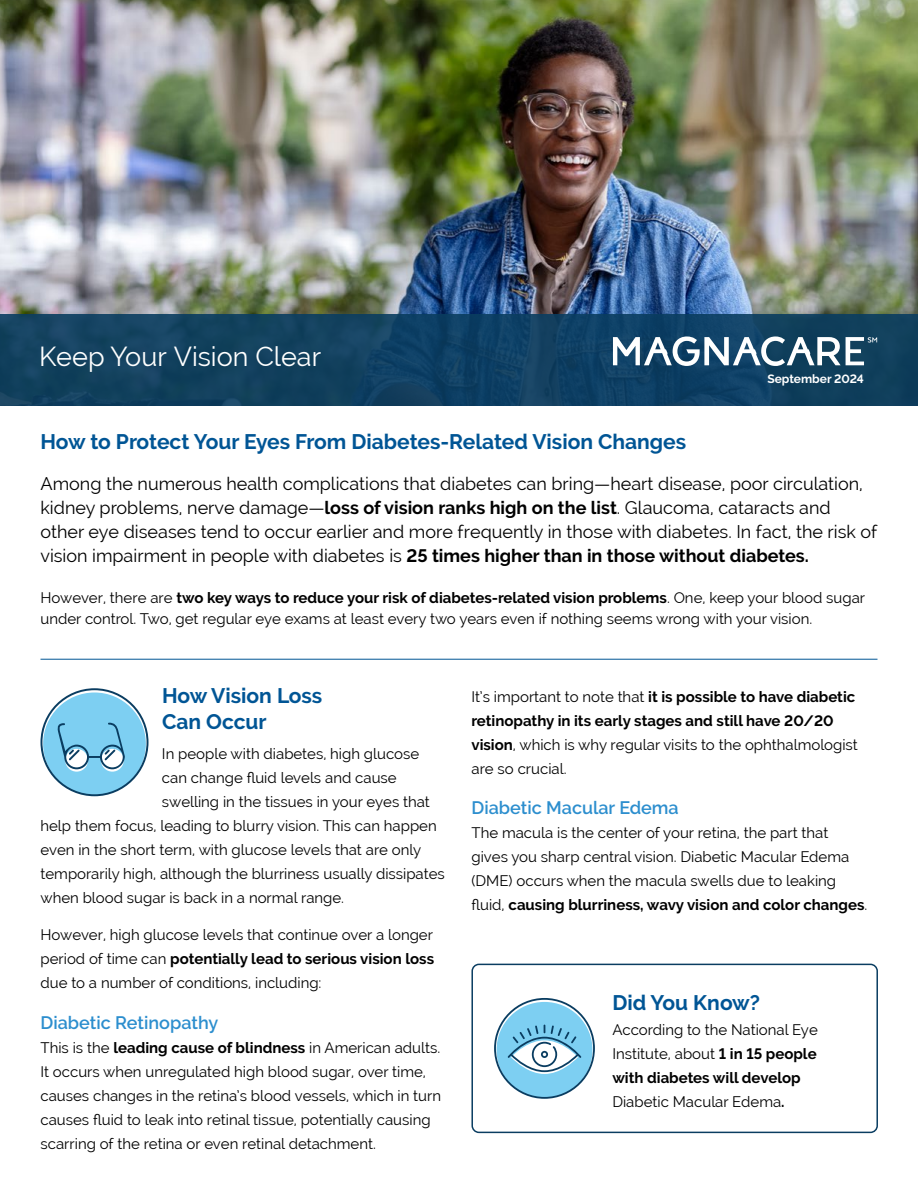
<style>
.page{position:relative;width:918px;height:1188px;background:#fff}
.page>*{position:absolute;margin:0;border:0;box-sizing:border-box;transform-origin:0 0}
.t1{font:27px "Raleway";color:#fff}
.t2{font:700 21px/25.5px "Raleway";color:#005595}
.t3{font:18px/24px "Raleway";color:#000}
.t4{font:600 18px "Raleway";color:#2c8ece}
.t5{font:15px/24px "Raleway";color:#000}
.t6{font:700 12px "Raleway";color:#fff}
.s1{font-weight:700}
</style>
<div class="page">
<img style="left:0;top:0;width:918px;height:314px">
<div style="left:0;top:314px;width:918px;height:91px;background:#114060"></div>
<svg style="left:613px;top:337px;width:264px;height:29px"></svg>
<hr style="left:41px;top:659px;width:837px;height:1px;background:#005595">
<div style="left:471px;top:964px;width:407px;height:169px;border:2px solid #0a3d61;border-radius:7px"></div>
<svg style="left:494px;top:998px;width:101px;height:101px"></svg>
<svg style="left:40px;top:688px;width:108px;height:108px"></svg>
<h1 class="t1" style="left:39px;top:346px;width:284px">Keep Your Vision Clear</h1>
<h2 class="t2" style="left:40px;top:429px;width:647px">How to Protect Your Eyes From Diabetes-Related Vision Changes</h2>
<p class="t6" style="left:767px;top:372px;width:98px">September 2024</p>
<p class="t3" style="left:40px;top:473px;width:838px">Among the numerous health complications that diabetes can bring—heart disease, poor circulation, kidney problems, nerve damage—<span class="s1">loss of vision ranks high on the list</span>. Glaucoma, cataracts and other eye diseases tend to occur earlier and more frequently in those with diabetes. In fact, the risk of vision impairment in people with diabetes is <span class="s1">25 times higher than in those without diabetes.</span></p>
<p class="t5" style="left:40px;top:589px;width:826px;line-height:21px">However, there are <span class="s1">two key ways to reduce your risk of diabetes-related vision problems</span>. One, keep your blood sugar under control. Two, get regular eye exams at least every two years even if nothing seems wrong with your vision.</p>
<h2 class="t2" style="left:162px;top:683px;width:162px">How Vision Loss<br>Can Occur</h2>
<p class="t5" style="left:162px;top:743px;width:259px">In people with diabetes, high glucose</p>
<p class="t5" style="left:162px;top:765px;width:236px">can change fluid levels and cause</p>
<p class="t5" style="left:162px;top:791px;width:269px">swelling in the tissues in your eyes that</p>
<p class="t5" style="left:40px;top:815px;width:398px">help them focus, leading to blurry vision. This can happen</p>
<p class="t5" style="left:40px;top:839px;width:382px">even in the short term, with glucose levels that are only</p>
<p class="t5" style="left:40px;top:863px;width:406px">temporarily high, although the blurriness usually dissipates</p>
<p class="t5" style="left:40px;top:887px;width:305px">when blood sugar is back in a normal range.</p>
<p class="t5" style="left:40px;top:924px;width:395px;text-align:justify">However, high glucose levels that continue over a longer period of time can <span class="s1">potentially lead to serious vision loss </span>due to a number of conditions, including:</p>
<p class="t4" style="left:40px;top:1016px;width:179px">Diabetic Retinopathy</p>
<p class="t5" style="left:40px;top:1037px;width:402px">This is the <span class="s1">leading cause of blindness</span> in American adults.<br>It occurs when unregulated high blood sugar, over time, causes changes in the retina’s blood vessels, which in turn causes fluid to leak into retinal tissue, potentially causing scarring of the retina or even retinal detachment.</p>
<p class="t5" style="left:471px;top:686px;width:388px">It’s important to note that <span class="s1">it is possible to have diabetic retinopathy in its early stages and still have 20/20 vision</span>, which is why regular visits to the ophthalmologist are so crucial.</p>
<p class="t4" style="left:471px;top:801px;width:209px">Diabetic Macular Edema</p>
<p class="t5" style="left:471px;top:822px;width:397px">The macula is the center of your retina, the part that gives you sharp central vision. Diabetic Macular Edema (DME) occurs when the macula swells due to leaking fluid, <span class="s1">causing blurriness, wavy vision and color changes</span>.</p>
<h2 class="t2" style="left:612px;top:990px;width:149px">Did You Know?</h2>
<p class="t5" style="left:612px;top:1019px;width:207px">According to the National Eye<br>Institute, about <span class="s1">1 in 15 people with diabetes will develop<br></span>Diabetic Macular Edema<span class="s1">.</span></p>
</div>
